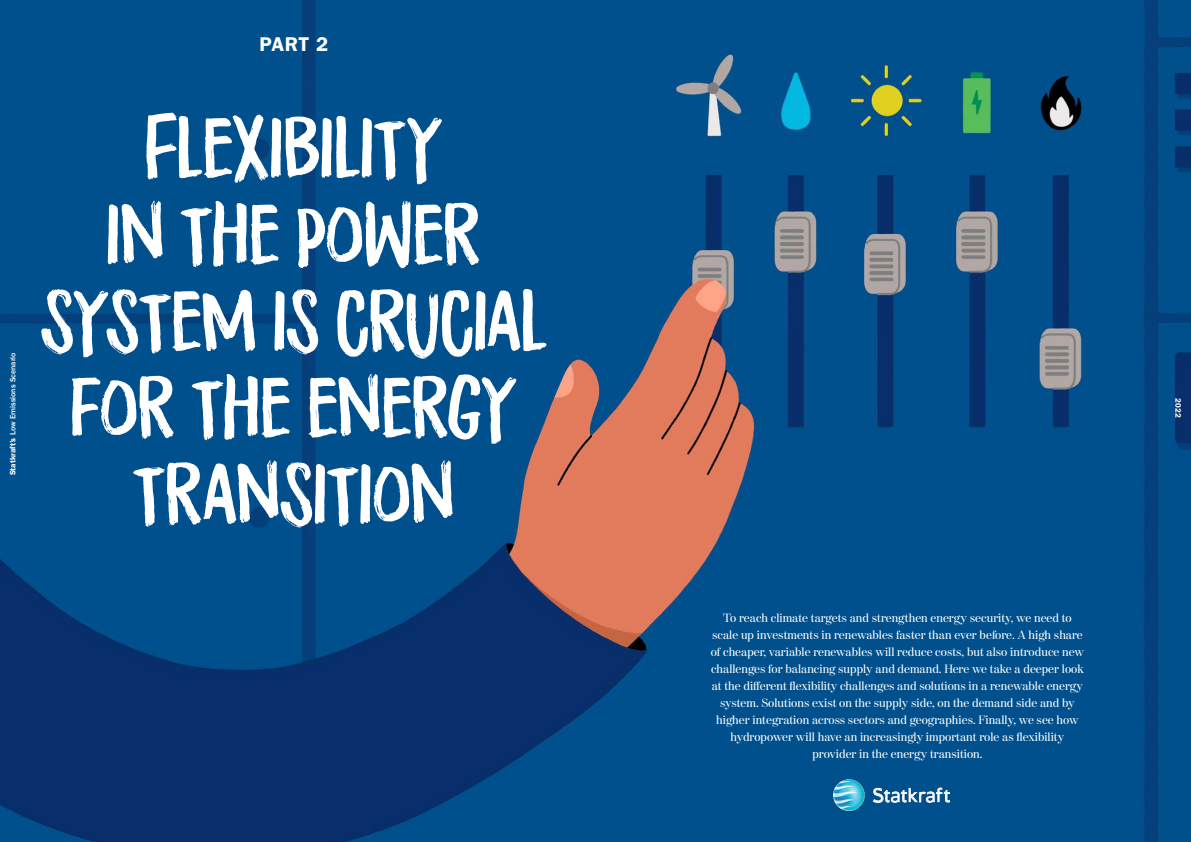
<style>
.page{position:relative;width:1191px;height:842px;background:#fff}
.page>*{position:absolute;margin:0;border:0;box-sizing:border-box;transform-origin:0 0}
.t1{font:72.1px/86.5px "Flicker DEMO";letter-spacing:-.015em;color:#fff;text-align:center}
.t2{font:600 20px "ITC Franklin Gothic Std";color:#fff}
.t3{font:12px/17px "Moderno FB";color:#fff;text-align:center}
.t4{font:500 8px "ITC Franklin Gothic Std";color:#fff}
.t5{font:600 8px "ITC Franklin Gothic Std";color:#fff}
.s1{font-weight:600}
</style>
<div class="page">
<img style="left:0;top:0;width:1191px;height:842px">
<img style="left:833px;top:779px;width:116px;height:32px">
<p class="t4" style="left:8px;top:475px;width:124px;rotate:-90deg"><span class="s1">Statkraft’s</span> Low Emissions Scenario</p>
<h2 class="t2" style="left:259px;top:32px;width:70px">PART 2</h2>
<h1 class="t1" style="left:40px;top:103px;width:508px">FLEXIBILITY<br>IN THE POWER<br>SYSTEM IS CRUCIAL<br>FOR THE ENERGY<br>TRANSITION</h1>
<p class="t3" style="left:711px;top:610px;width:375px">To reach climate targets and strengthen energy security, we need to scale up investments in renewables faster than ever before. A high share of cheaper, variable renewables will reduce costs, but also introduce new challenges for balancing supply and demand. Here we take a deeper look at the different flexibility challenges and solutions in a renewable energy system. Solutions exist on the supply side, on the demand side and by higher integration across sectors and geographies. Finally, we see how hydropower will have an increasingly important role as flexibility provider in the energy transition.</p>
<p class="t5" style="left:1183px;top:398px;width:21px;rotate:90deg">2022</p>
</div>
